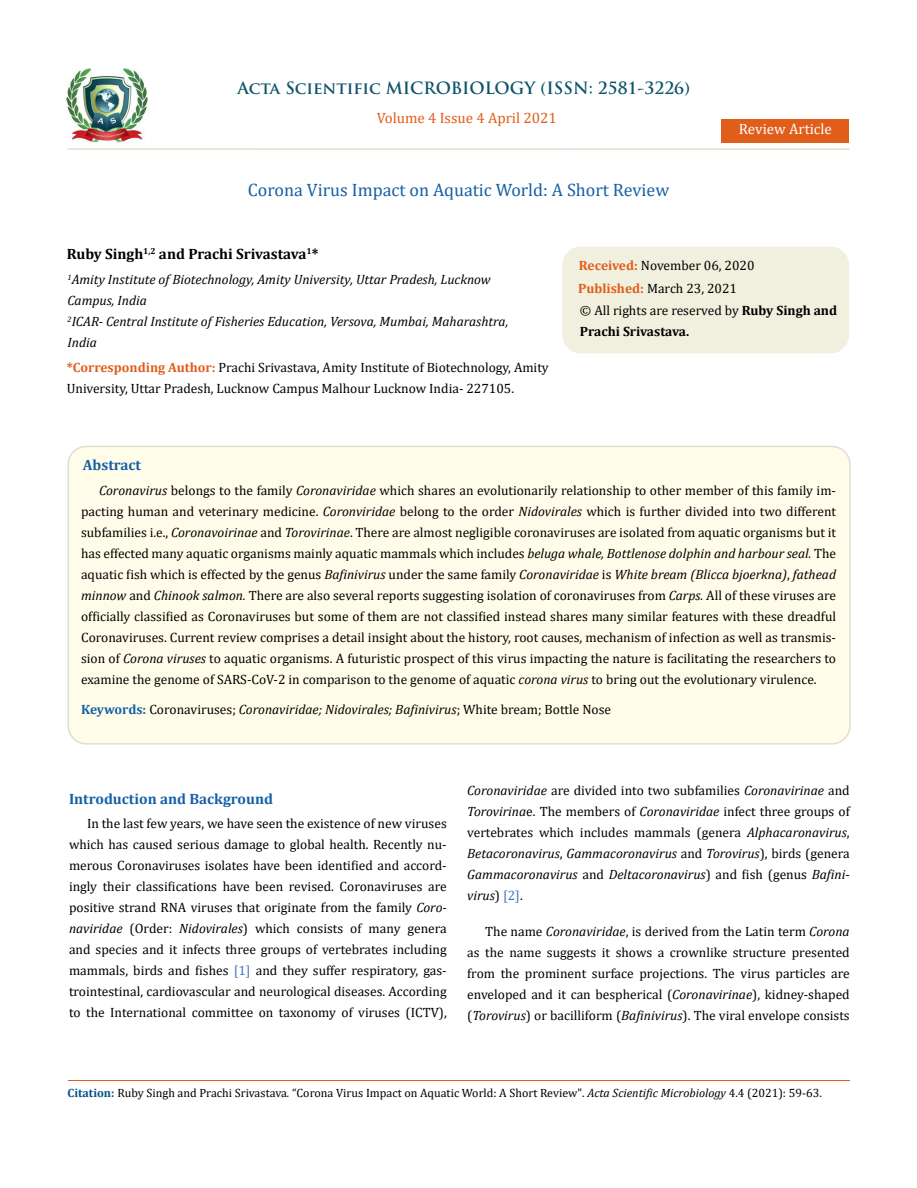
<style>
.page{position:relative;width:917px;height:1188px;background:#fff}
.page>*{position:absolute;margin:0;border:0;box-sizing:border-box;transform-origin:0 0}
.t1{font:18px "Cambria";color:#1560a6}
.t2{font:700 16.5px "Trajan Pro";color:#0e546a}
.t3{font:700 15px "Cambria";color:#000}
.t4{font:700 15px "Cambria";color:#1560a6}
.t5{font:15px "Cambria";color:#e05d1a}
.t6{font:15px "Cambria";color:#fff}
.t7{font:13.5px/21px "Cambria";color:#000;text-align:justify}
.t8{font:italic 13.5px/21px "Cambria";color:#000}
.t9{font:700 13.5px/21px "Cambria";color:#000}
.t10{font:12px "Cambria";color:#000}
.s1{font-weight:700;color:#e05d1a}
.s2{font-weight:400}
.s3{font-style:italic}
.s4{font-weight:700;font-style:normal;color:#1560a6}
.s5{font-style:normal}
.s6{color:#4472c4}
.s7{font-style:normal;color:#4472c4}
.s8{font-weight:700;color:#035089}
</style>
<div class="page">
<img style="left:67px;top:68px;width:80px;height:74px">
<div style="left:721px;top:119px;width:128px;height:23px;background:#e05d1a"></div>
<div style="left:563px;top:247px;width:285px;height:106px;background:#f1f0de;border-radius:18px"></div>
<div style="left:562px;top:247px;width:287px;height:106px;border:2px solid #f1f0de;border-radius:18px"></div>
<div style="left:68px;top:446px;width:781px;height:298px;background:#fffde9;border-radius:18px"></div>
<div style="left:67px;top:446px;width:783px;height:299px;border:2px solid #e0dfcd;border-radius:18px"></div>
<hr style="left:68px;top:1081px;width:781px;height:1px;background:#e05d1a">
<hr style="left:67px;top:148px;width:782px;height:2px;background:#e0dfcd">
<p class="t2" style="left:237px;top:77px;width:454px">Acta Scientific MICROBIOLOGY (ISSN: 2581-3226)</p>
<p class="t5" style="left:376px;top:109px;width:182px">Volume 4 Issue 4 April 2021</p>
<h1 class="t1" style="left:248px;top:180px;width:423px">Corona Virus Impact on Aquatic World: A Short Review</h1>
<p class="t6" style="left:739px;top:120px;width:94px">Review Article</p>
<p class="t3" style="left:67px;top:243px;width:253px">Ruby Singh<sup>1,2</sup> and Prachi Srivastava<sup>1</sup>*</p>
<p class="t8" style="left:67px;top:269px;width:442px"><sup>1</sup>Amity Institute of Biotechnology, Amity University, Uttar Pradesh, Lucknow Campus, India<br><sup>2</sup>ICAR- Central Institute of Fisheries Education, Versova, Mumbai, Maharashtra, India</p>
<p class="t7" style="left:67px;top:357px;width:483px"><span class="s1">*Corresponding Author:</span> Prachi Srivastava, Amity Institute of Biotechnology, Amity<br>University, Uttar Pradesh, Lucknow Campus Malhour Lucknow India- 227105.</p>
<p class="t7" style="left:578px;top:254px;width:178px;line-height:23px"><span class="s1">Received:</span> November 06, 2020<br><span class="s1">Published:</span> March 23, 2021</p>
<p class="t9" style="left:580px;top:299px;width:259px"><span class="s2">© All rights are reserved by</span> Ruby Singh and<br>Prachi Srivastava.</p>
<p class="t4" style="left:83px;top:454px;width:60px">Abstract</p>
<p class="t7" style="left:81px;top:480px;width:756px;text-indent:18px"><span class="s3">Coronavirus</span> belongs to the family <span class="s3">Coronaviridae</span> which shares an evolutionarily relationship to other member of this family im&shy;pacting human and veterinary medicine. <span class="s3">Coronviridae</span> belong to the order <span class="s3">Nidovirales</span> which is further divided into two different subfamilies i.e., <span class="s3">Coronavoirinae</span> and <span class="s3">Torovirinae</span>. There are almost negligible coronaviruses are isolated from aquatic organisms but it has effected many aquatic organisms mainly aquatic mammals which includes <span class="s3">beluga whale, Bottlenose dolphin and harbour seal.</span> The aquatic fish which is effected by the genus <span class="s3">Bafinivirus</span> under the same family <span class="s3">Coronaviridae</span> is <span class="s3">White bream (Blicca bjoerkna)</span>, <span class="s3">fathead minnow</span> and <span class="s3">Chinook salmon.</span> There are also several reports suggesting isolation of coronaviruses from <span class="s3">Carps.</span> All of these viruses are officially classified as Coronaviruses but some of them are not classified instead shares many similar features with these dreadful Coronaviruses. Current review comprises a detail insight about the history, root causes, mechanism of infection as well as transmis&shy;sion of <span class="s3">Corona viruses</span> to aquatic organisms. A futuristic prospect of this virus impacting the nature is facilitating the researchers to examine the genome of SARS-CoV-2 in comparison to the genome of aquatic <span class="s3">corona virus</span> to bring out the evolutionary virulence.</p>
<p class="t8" style="left:81px;top:699px;width:531px"><span class="s4">Keywords:</span> <span class="s5">Coronaviruses;</span> Coronaviridae; Nidovirales; Bafinivirus<span class="s5">; White bream; Bottle Nose</span></p>
<p class="t4" style="left:69px;top:788px;width:205px">Introduction and Background</p>
<p class="t7" style="left:69px;top:813px;width:379px;text-indent:18px">In the last few years, we have seen the existence of new viruses which has caused serious damage to global health. Recently nu&shy;merous Coronaviruses isolates have been identified and accord&shy;ingly their classifications have been revised. Coronaviruses are positive strand RNA viruses that originate from the family <span class="s3">Coro&shy;naviridae</span> (Order: <span class="s3">Nidovirales</span>) which consists of many genera and species and it infects three groups of vertebrates including mammals, birds and fishes <span class="s6">[1]</span> and they suffer respiratory, gas&shy;trointestinal, cardiovascular and neurological diseases. According to the International committee on taxonomy of viruses (ICTV),</p>
<p class="t8" style="left:467px;top:780px;width:384px;text-align:justify">Coronaviridae <span class="s5">are divided into two subfamilies</span> Coronavirinae <span class="s5">and </span>Torovirina<span class="s5">e. The members of</span> Coronaviridae <span class="s5">infect three groups of vertebrates which includes mammals (genera</span> Alphacaronavirus<span class="s5">, </span>Betacoronavirus<span class="s5">,</span> Gammacoronavirus <span class="s5">and</span> Torovirus<span class="s5">), birds (genera </span>Gammacoronavirus <span class="s5">and</span> Deltacoronavirus<span class="s5">) and fish (genus</span> Bafini&shy;virus<span class="s5">)</span> <span class="s7">[2]</span><span class="s5">.</span></p>
<p class="t7" style="left:467px;top:921px;width:384px;text-indent:18px">The name <span class="s3">Coronaviridae</span>, is derived from the Latin term <span class="s3">Corona </span>as the name suggests it shows a crownlike structure presented from the prominent surface projections. The virus particles are enveloped and it can bespherical (<span class="s3">Coronavirinae</span>), kidney-shaped (<span class="s3">Torovirus</span>) or bacilliform (<span class="s3">Bafinivirus</span>). The viral envelope consists</p>
<p class="t10" style="left:68px;top:1086px;width:755px"><span class="s8">Citation:</span> Ruby Singh and Prachi Srivastava<span class="s3">.</span> “Corona Virus Impact on Aquatic World: A Short Review". <span class="s3">Acta Scientific Microbiology</span> 4.4 (2021): 59-63.</p>
</div>
